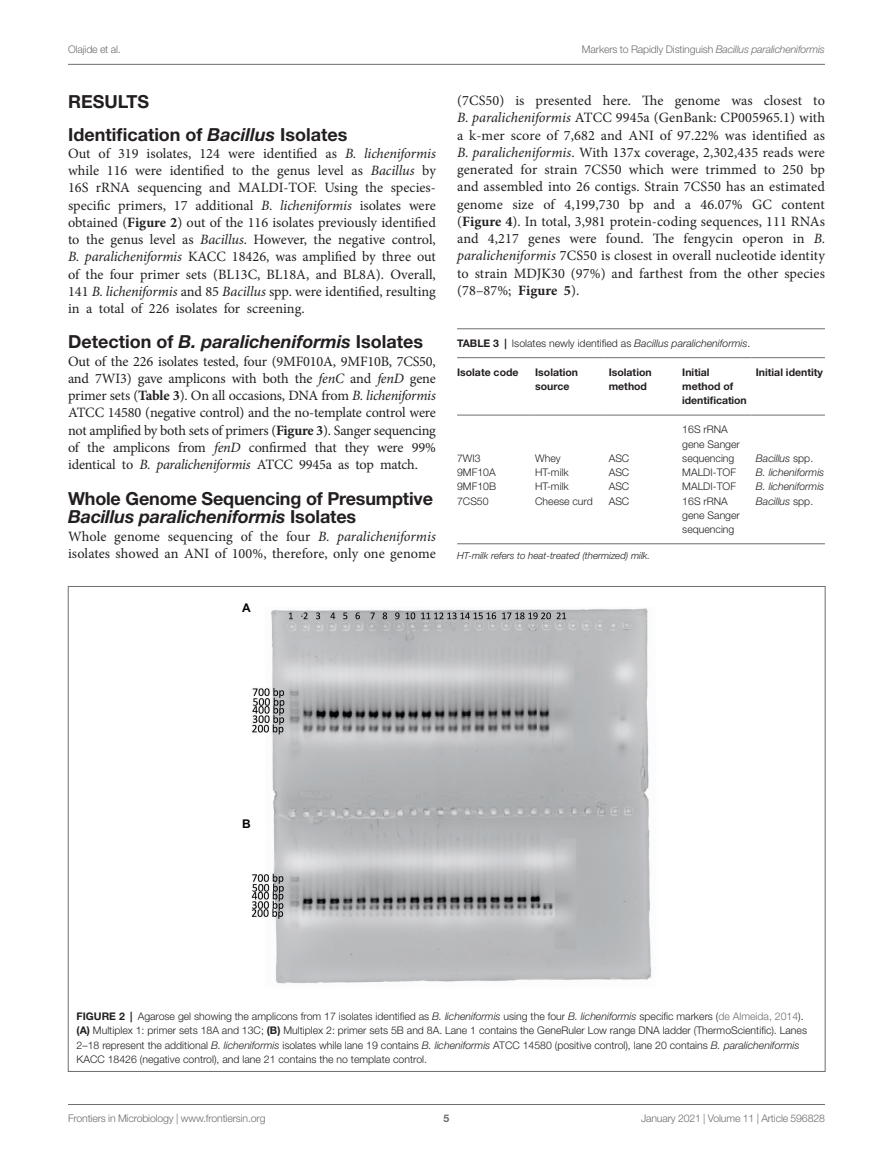
<style>
.page{position:relative;width:893px;height:1170px;background:#fff}
.page>*{position:absolute;margin:0;border:0;box-sizing:border-box;transform-origin:0 0}
.HEAD_2{font:700 18px/18.8px "Helvetica Neue LT Std";letter-spacing:-.01em;color:#231f20}
.HEAD_2_after_HEAD_1{font:700 18px "Helvetica Neue LT Std";color:#231f20}
.HEAD_1{font:700 18px "Helvetica Neue LT Std";color:#231f20}
.TEXT_FLUSH{font:14.25px/17.2px "Minion Pro";color:#231f20;text-align:justify}
.t1{font:700 12px "Arial";color:#040503}
.FIG_LEG{font:300 10.5px/14.2px "Helvetica Neue LT Std";color:#231f20}
.t2{font:300 10.5px "Helvetica Neue LT Std";letter-spacing:-.015em;color:#6c6d70}
.TB_TX{font:300 10.5px/14.2px "Helvetica Neue LT Std";color:#231f20}
.TB_CH{font:700 10.5px/14.2px "Helvetica Neue LT Std";color:#231f20}
.TT{font:300 10.5px "Helvetica Neue LT Std";color:#231f20}
.TB_TX-2{font:italic 300 10.5px "Helvetica Neue LT Std";color:#231f20}
.t3{font:700 10.5px "Helvetica Neue LT Std";color:#6c6d70}
.TFN{font:italic 300 9.75px "Helvetica Neue LT Std";color:#231f20}
.s1{font-style:italic}
.s2{font-weight:700}
.s3{font-style:normal}
.s4{color:#6c6d70}
</style>
<div class="page">
<hr style="left:68px;top:64px;width:757px;height:1px;background:#6c6d70">
<hr style="left:68px;top:1104px;width:757px;height:1px;background:#6c6d70">
<hr style="left:457px;top:328px;width:368px;height:1px;background:#6c6d70">
<hr style="left:457px;top:543px;width:368px;height:1px;background:#6c6d70">
<hr style="left:531px;top:357px;width:73px;height:1px;background:#6c6d70">
<hr style="left:531px;top:415px;width:73px;height:1px;background:#6c6d70">
<hr style="left:604px;top:357px;width:74px;height:1px;background:#6c6d70">
<hr style="left:604px;top:415px;width:74px;height:1px;background:#6c6d70">
<hr style="left:678px;top:357px;width:73px;height:1px;background:#6c6d70">
<hr style="left:678px;top:415px;width:73px;height:1px;background:#6c6d70">
<hr style="left:751px;top:357px;width:74px;height:1px;background:#6c6d70">
<hr style="left:751px;top:415px;width:74px;height:1px;background:#6c6d70">
<hr style="left:457px;top:357px;width:74px;height:1px;background:#6c6d70">
<hr style="left:457px;top:415px;width:74px;height:1px;background:#6c6d70">
<img style="left:251px;top:608px;width:401px;height:379px">
<p class="t2" style="left:68px;top:42px;width:54px">Olajide et al.</p>
<p class="t2" style="left:582px;top:42px;width:244px">Markers to Rapidly Distinguish <span class="s1">Bacillus paralicheniformis</span></p>
<p class="HEAD_1" style="left:68px;top:90px;width:83px">RESULTS</p>
<p class="HEAD_2_after_HEAD_1" style="left:68px;top:123px;width:281px">Identification of <span class="s1">Bacillus</span> Isolates</p>
<p class="TEXT_FLUSH" style="left:68px;top:145px;width:369px">Out of 319 isolates, 124 were identified as <span class="s1">B. licheniformis </span>while 116 were identified to the genus level as <span class="s1">Bacillus</span> by 16S rRNA sequencing and MALDI-TOF. Using the species&shy;specific primers, 17 additional <span class="s1">B. licheniformis</span> isolates were obtained (<span class="s2">Figure 2</span>) out of the 116 isolates previously identified to the genus level as <span class="s1">Bacillus</span>. However, the negative control, <span class="s1">B. paralicheniformis</span> KACC 18426, was amplified by three out of the four primer sets (BL13C, BL18A, and BL8A). Overall, 141 <span class="s1">B. licheniformis</span> and 85 <span class="s1">Bacillus</span> spp. were identified, resulting in a total of 226 isolates for screening.</p>
<p class="HEAD_2" style="left:68px;top:332px;width:356px">Detection of <span class="s1">B. paralicheniformis</span> Isolates</p>
<p class="TEXT_FLUSH" style="left:68px;top:352px;width:369px">Out of the 226 isolates tested, four (9MF010A, 9MF10B, 7CS50, and 7WI3) gave amplicons with both the <span class="s1">fenC</span> and <span class="s1">fenD</span> gene primer sets (<span class="s2">Table 3</span>). On all occasions, DNA from <span class="s1">B. licheniformis </span>ATCC 14580 (negative control) and the no-template control were not amplified by both sets of primers (<span class="s2">Figure 3</span>). Sanger sequencing of the amplicons from <span class="s1">fenD</span> confirmed that they were 99% identical to <span class="s1">B. paralicheniformis</span> ATCC 9945a as top match.</p>
<p class="HEAD_2" style="left:68px;top:488px;width:366px">Whole Genome Sequencing of Presumptive<br><span class="s1">Bacillus paralicheniformis</span> Isolates</p>
<p class="TEXT_FLUSH" style="left:68px;top:527px;width:369px">Whole genome sequencing of the four <span class="s1">B. paralicheniformis </span>isolates showed an ANI of 100%, therefore, only one genome</p>
<p class="t1" style="left:242px;top:599px;width:10px">A</p>
<p class="TEXT_FLUSH" style="left:457px;top:92px;width:370px">(7CS50) is presented here. The genome was closest to <span class="s1">B. paralicheniformis</span> ATCC 9945a (GenBank: CP005965.1) with a k-mer score of 7,682 and ANI of 97.22% was identified as <span class="s1">B. paralicheniformis</span>. With 137x coverage, 2,302,435 reads were generated for strain 7CS50 which were trimmed to 250 bp and assembled into 26 contigs. Strain 7CS50 has an estimated genome size of 4,199,730 bp and a 46.07% GC content (<span class="s2">Figure 4</span>). In total, 3,981 protein-coding sequences, 111 RNAs and 4,217 genes were found. The fengycin operon in <span class="s1">B. paralicheniformis</span> 7CS50 is closest in overall nucleotide identity to strain MDJK30 (97%) and farthest from the other species (78–87%; <span class="s2">Figure 5</span>).</p>
<p class="TT" style="left:457px;top:337px;width:295px"><span class="s2">TABLE 3 |</span> Isolates newly identified as <span class="s1">Bacillus paralicheniformis</span>.</p>
<p class="TB_CH" style="left:457px;top:365px;width:63px">Isolate code</p>
<p class="TB_CH" style="left:535px;top:365px;width:44px">Isolation source</p>
<p class="TB_CH" style="left:609px;top:365px;width:44px">Isolation method</p>
<p class="TB_CH" style="left:682px;top:365px;width:66px">Initial method of identification</p>
<p class="TB_CH" style="left:756px;top:365px;width:69px">Initial identity</p>
<p class="TB_TX" style="left:457px;top:450px;width:25px">7WI3</p>
<p class="TB_TX" style="left:535px;top:450px;width:27px">Whey</p>
<p class="TB_TX" style="left:609px;top:450px;width:22px">ASC</p>
<p class="TB_TX" style="left:682px;top:422px;width:59px">16S rRNA gene Sanger sequencing</p>
<p class="TB_TX-2" style="left:756px;top:452px;width:59px">Bacillus <span class="s3">spp.</span></p>
<p class="TB_TX" style="left:457px;top:465px;width:40px">9MF10A</p>
<p class="TB_TX" style="left:535px;top:465px;width:35px">HT-milk</p>
<p class="TB_TX" style="left:609px;top:465px;width:22px">ASC</p>
<p class="TB_TX" style="left:682px;top:465px;width:55px">MALDI-TOF</p>
<p class="TB_TX-2" style="left:756px;top:466px;width:70px">B. licheniformis</p>
<p class="TB_TX" style="left:457px;top:479px;width:40px">9MF10B</p>
<p class="TB_TX" style="left:535px;top:479px;width:35px">HT-milk</p>
<p class="TB_TX" style="left:609px;top:479px;width:22px">ASC</p>
<p class="TB_TX" style="left:682px;top:479px;width:55px">MALDI-TOF</p>
<p class="TB_TX-2" style="left:756px;top:480px;width:70px">B. licheniformis</p>
<p class="TB_TX" style="left:457px;top:493px;width:33px">7CS50</p>
<p class="TB_TX" style="left:535px;top:493px;width:59px">Cheese curd</p>
<p class="TB_TX" style="left:609px;top:493px;width:22px">ASC</p>
<p class="TB_TX" style="left:682px;top:493px;width:59px">16S rRNA gene Sanger sequencing</p>
<p class="TB_TX-2" style="left:756px;top:494px;width:59px">Bacillus <span class="s3">spp.</span></p>
<p class="TFN" style="left:457px;top:549px;width:194px">HT-milk refers to heat-treated (thermized) milk.</p>
<p class="t1" style="left:242px;top:815px;width:10px">B</p>
<p class="FIG_LEG" style="left:77px;top:1009px;width:732px"><span class="s2">FIGURE 2 |</span> Agarose gel showing the amplicons from 17 isolates identified as <span class="s1">B. licheniformis</span> using the four <span class="s1">B. licheniformis</span> specific markers (<span class="s4">de Almeida, 2014</span>). <span class="s2">(A)</span> Multiplex 1: primer sets 18A and 13C; <span class="s2">(B)</span> Multiplex 2: primer sets 5B and 8A. Lane 1 contains the GeneRuler Low range DNA ladder (ThermoScientific). Lanes 2–18 represent the additional <span class="s1">B. licheniformis</span> isolates while lane 19 contains <span class="s1">B. licheniformis</span> ATCC 14580 (positive control), lane 20 contains <span class="s1">B. paralicheniformis </span>KACC 18426 (negative control), and lane 21 contains the no template control.</p>
<p class="t2" style="left:68px;top:1111px;width:199px">Frontiers in Microbiology | www.frontiersin.org</p>
<p class="t3" style="left:444px;top:1111px;width:7px">5</p>
<p class="t2" style="left:641px;top:1111px;width:185px">January 2021 | Volume 11 | Article 596828</p>
</div>
